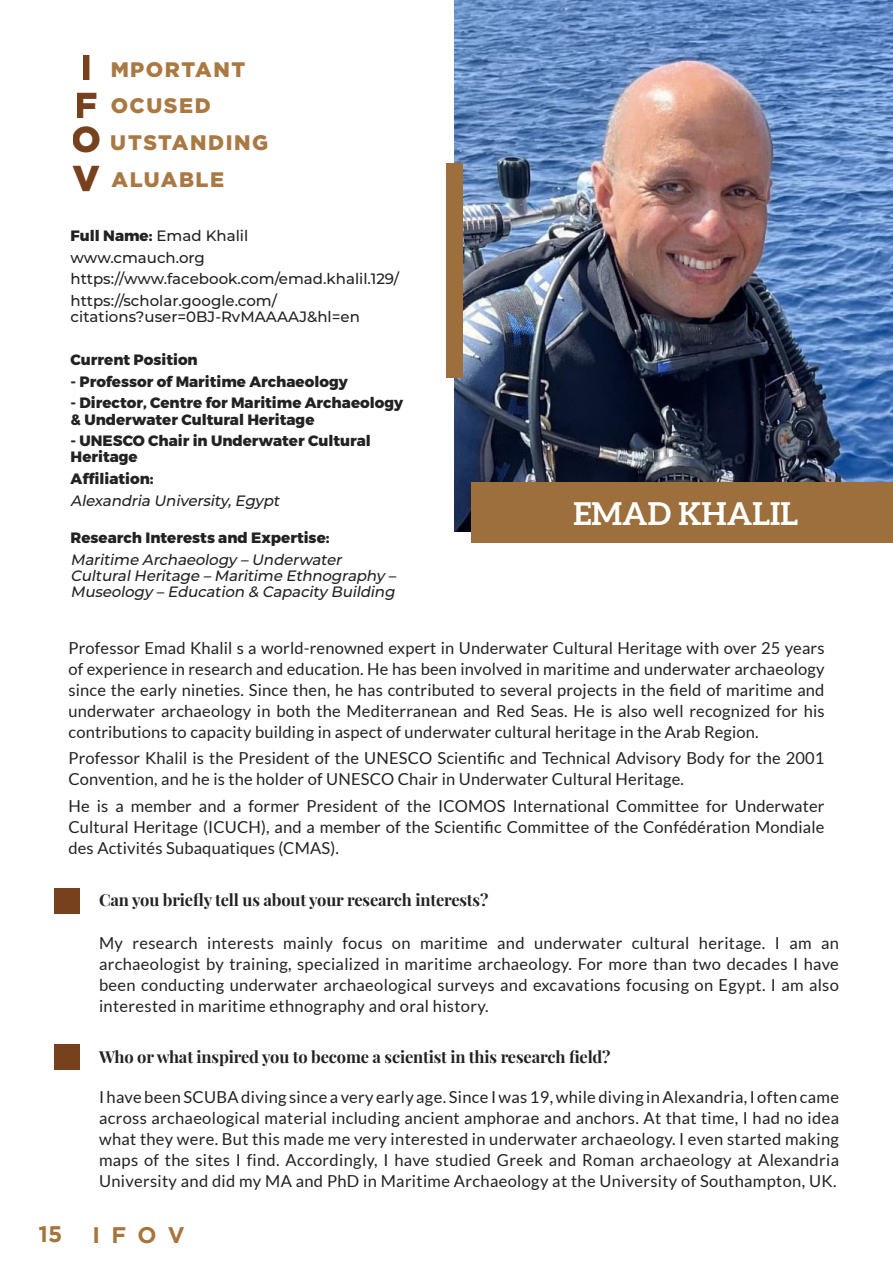
<style>
.page{position:relative;width:893px;height:1263px;background:#fff}
.page>*{position:absolute;margin:0;border:0;box-sizing:border-box;transform-origin:0 0}
.t1{font:900 36px/37.7px "Gotham";color:#733b17}
.t2{font:700 31.5px "Aleo";color:#fff}
.t3{font:700 22.5px "Gotham";letter-spacing:.5em;color:#a7743d}
.t4{font:900 21px/36.8px "Gotham";letter-spacing:.075em;color:#a7743d}
.t5{font:16.5px/21px "Lato";letter-spacing:.01em;color:#222;text-align:justify}
.t6{font:700 16.5px "Playfair Display";letter-spacing:-.01em;color:#222}
.t7{font:800 15px/16.2px "Montserrat";color:#222}
.t8{font:500 15px/21.6px "Montserrat";color:#222}
.t9{font:italic 500 15px/16.2px "Montserrat";color:#222}
.s1{font-weight:800}
</style>
<div class="page">
<div style="left:54px;top:888px;width:26px;height:26px;background:#77411e"></div>
<div style="left:54px;top:1044px;width:26px;height:26px;background:#77411e"></div>
<img style="left:454px;top:0;width:439px;height:532px">
<div style="left:446px;top:163px;width:17px;height:215px;background:#9d6f3d"></div>
<div style="left:471px;top:483px;width:421px;height:60px;background:#9d6f3d"></div>
<h1 class="t1" style="left:75px;top:48px;width:25px">I<br>F</h1>
<h1 class="t1" style="left:72px;top:119px;width:31px;line-height:38.5px">O<br>V</h1>
<p class="t4" style="left:110px;top:50px;width:160px">MPORTANT<br>OCUSED<br>UTSTANDING<br>ALUABLE</p>
<p class="t8" style="left:71px;top:224px;width:330px"><span class="s1">Full Name:</span> Emad Khalil<br>www.cmauch.org https://www.facebook.com/emad.khalil.129/ https://scholar.google.com/</p>
<p class="t8" style="left:71px;top:305px;width:291px">citations?user=0BJ-RvMAAAAJ&amp;hl=en</p>
<p class="t7" style="left:71px;top:352px;width:129px">Current Position</p>
<p class="t7" style="left:71px;top:374px;width:279px">- Professor of Maritime Archaeology</p>
<p class="t7" style="left:71px;top:395px;width:334px">- Director, Centre for Maritime Archaeology &amp; Underwater Cultural Heritage</p>
<p class="t7" style="left:71px;top:433px;width:302px">- UNESCO Chair in Underwater Cultural<br>Heritage</p>
<p class="t7" style="left:71px;top:471px;width:85px">Affiliation:</p>
<p class="t9" style="left:71px;top:492px;width:214px">Alexandria University,Egypt</p>
<p class="t7" style="left:71px;top:530px;width:260px">Research Interests and Expertise:</p>
<p class="t9" style="left:71px;top:551px;width:330px">Maritime Archaeology – Underwater<br>CulturalHeritage – Maritime Ethnography –<br>Museology – Education &amp; Capacity Building</p>
<h2 class="t2" style="left:573px;top:496px;width:226px">EMAD KHALIL</h2>
<p class="t5" style="left:68px;top:637px;width:758px">Professor Emad Khalil s a world-renowned expert in Underwater Cultural Heritage with over 25 years of experience in research and education. He has been involved in maritime and underwater archaeology since the early nineties. Since then, he has contributed to several projects in the field of maritime and underwater archaeology in both the Mediterranean and Red Seas. He is also well recognized for his contributions to capacity building in aspect of underwater cultural heritage in the Arab Region.</p>
<p class="t5" style="left:68px;top:748px;width:758px">Professor Khalil is the President of the UNESCO Scientific and Technical Advisory Body for the 2001<br>Convention, and he is the holder of UNESCO Chair in Underwater Cultural Heritage.</p>
<p class="t5" style="left:68px;top:795px;width:758px">He is a member and a former President of the ICOMOS International Committee for Underwater Cultural Heritage (ICUCH), and a member of the Scientific Committee of the Confédération Mondiale des Activités Subaquatiques (CMAS).</p>
<p class="t6" style="left:99px;top:889px;width:391px">Can you briefly tell us about your research interests?</p>
<p class="t5" style="left:99px;top:932px;width:741px">My research interests mainly focus on maritime and underwater cultural heritage. I am an archaeologist by training, specialized in maritime archaeology. For more than two decades I have been conducting underwater archaeological surveys and excavations focusing on Egypt. I am also interested in maritime ethnography and oral history.</p>
<p class="t6" style="left:99px;top:1046px;width:513px">Who or what inspired you to become a scientist in this research field?</p>
<p class="t5" style="left:99px;top:1086px;width:741px">I have been SCUBA diving since a very early age. Since I was 19, while diving in Alexandria, I often came across archaeological material including ancient amphorae and anchors. At that time, I had no idea what they were. But this made me very interested in underwater archaeology. I even started making maps of the sites I find. Accordingly, I have studied Greek and Roman archaeology at Alexandria University and did my MA and PhD in Maritime Archaeology at the University of Southampton, UK.</p>
<h3 class="t3" style="left:39px;top:1221px;width:25px">15</h3>
<h3 class="t3" style="left:93px;top:1222px;width:94px">IFOV</h3>
</div>
